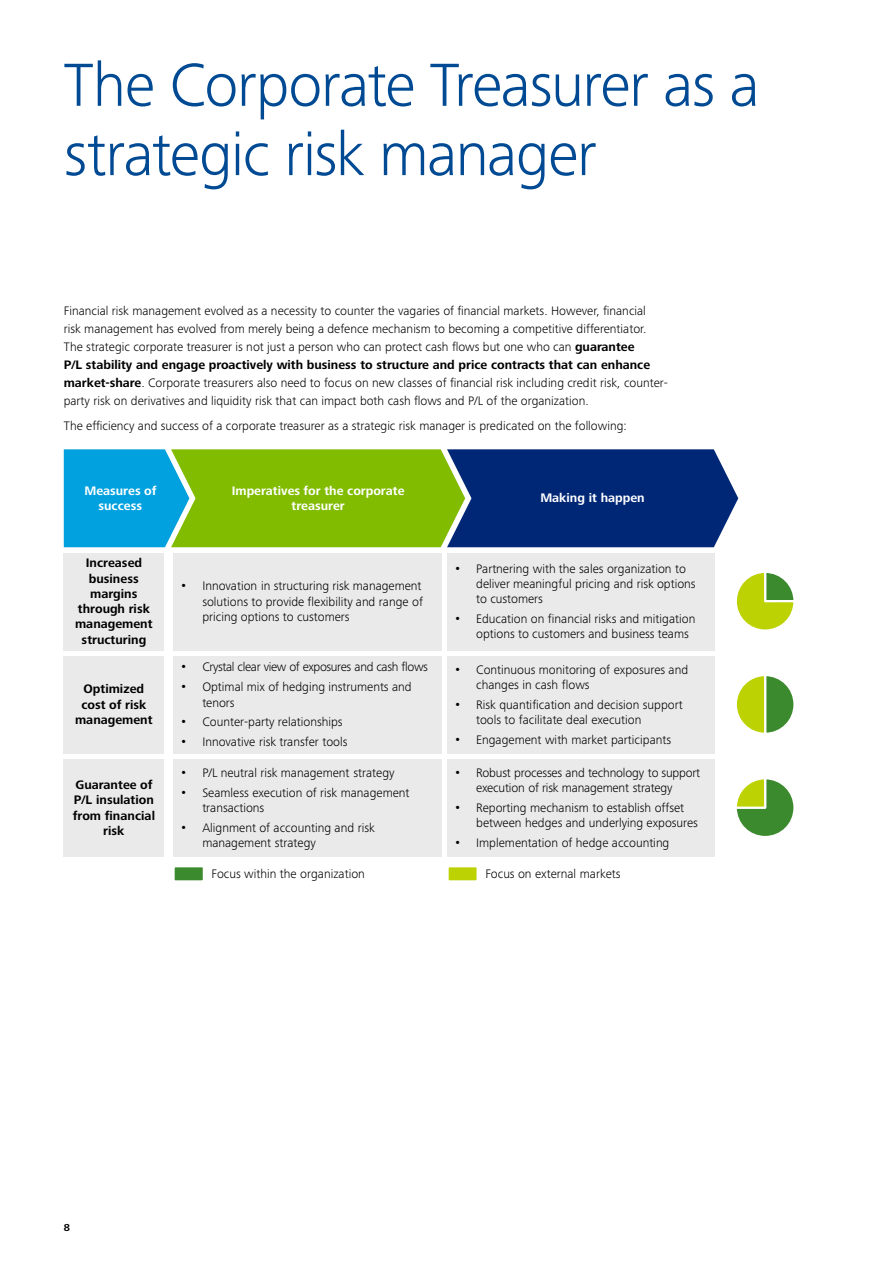
<style>
.page{position:relative;width:893px;height:1263px;background:#fff}
.page>*{position:absolute;margin:0;border:0;box-sizing:border-box;transform-origin:0 0}
.t1{font:300 63px/69.3px "Frutiger Next Pro";letter-spacing:-.025em;color:#004a94}
.t2{font:300 12.75px/15.3px "Frutiger Next Pro";color:#000}
.t3{font:700 12.75px/15.3px "Frutiger Next Pro";color:#000;text-align:center}
.t4{font:700 12.75px/15.3px "Frutiger Next Pro";color:#fff;text-align:center}
.t5{font:300 12.75px "Frutiger Next Pro";letter-spacing:-.03em;color:#000}
.t6{font:700 10.5px "Frutiger Next Pro";color:#000}
.s1{font-weight:700}
.s2{font-family:"Arial";font-weight:400}
</style>
<div class="page">
<svg style="left:737px;top:779px;width:57px;height:57px"></svg>
<div style="left:173px;top:553px;width:268px;height:97px;background:#eaeaea"></div>
<div style="left:64px;top:553px;width:100px;height:97px;background:#eaeaea"></div>
<div style="left:64px;top:656px;width:100px;height:97px;background:#eaeaea"></div>
<div style="left:64px;top:759px;width:100px;height:98px;background:#eaeaea"></div>
<svg style="left:64px;top:449px;width:674px;height:98px;background:#3d7f5d"></svg>
<div style="left:173px;top:656px;width:268px;height:97px;background:#eaeaea"></div>
<div style="left:173px;top:759px;width:268px;height:98px;background:#eaeaea"></div>
<svg style="left:736px;top:573px;width:58px;height:57px"></svg>
<div style="left:172px;top:864px;width:34px;height:19px;background:#3c8a2e;border:3px solid #fff"></div>
<div style="left:446px;top:864px;width:34px;height:19px;background:#bdd203;border:3px solid #fff"></div>
<div style="left:447px;top:553px;width:268px;height:97px;background:#eaeaea"></div>
<svg style="left:736px;top:676px;width:58px;height:57px"></svg>
<div style="left:447px;top:656px;width:268px;height:97px;background:#eaeaea"></div>
<div style="left:447px;top:759px;width:268px;height:98px;background:#eaeaea"></div>
<h1 class="t1" style="left:64px;top:50px;width:697px">The Corporate Treasurer as a strategic risk manager</h1>
<p class="t2" style="left:64px;top:301px;width:605px;line-height:18px">Financial risk management evolved as a necessity to counter the vagaries of financial markets. However, financial<br>risk management has evolved from merely being a defence mechanism to becoming a competitive differentiator.<br>The strategic corporate treasurer is not just a person who can protect cash flows but one who can <span class="s1">guarantee<br>P/L stability and engage proactively with business to structure and price contracts that can enhance market-share</span>. Corporate treasurers also need to focus on new classes of financial risk including credit risk, counter&shy;party risk on derivatives and liquidity risk that can impact both cash flows and P/L of the organization.</p>
<p class="t2" style="left:64px;top:418px;width:565px">The efficiency and success of a corporate treasurer as a strategic risk manager is predicated on the following:</p>
<p class="t4" style="left:84px;top:483px;width:73px">Measures of success</p>
<p class="t3" style="left:75px;top:555px;width:79px">Increased business margins through risk management structuring</p>
<p class="t3" style="left:75px;top:681px;width:79px">Optimized cost of risk management</p>
<p class="t3" style="left:73px;top:777px;width:84px">Guarantee of<br>P/L insulation from financial risk</p>
<p class="t4" style="left:232px;top:483px;width:174px">Imperatives for the corporate treasurer</p>
<p class="t4" style="left:540px;top:490px;width:106px">Making it happen</p>
<p class="t2" style="left:476px;top:561px;width:221px;text-indent:-21px"><span class="s2">•</span> Partnering with the sales organization to deliver meaningful pricing and risk options to customers</p>
<p class="t2" style="left:476px;top:611px;width:221px;text-indent:-21px"><span class="s2">•</span> Education on financial risks and mitigation options to customers and business teams</p>
<p class="t2" style="left:476px;top:662px;width:213px;text-indent:-21px"><span class="s2">•</span> Continuous monitoring of exposures and changes in cash flows</p>
<p class="t2" style="left:476px;top:697px;width:208px;text-indent:-21px"><span class="s2">•</span> Risk quantification and decision support tools to facilitate deal execution</p>
<p class="t2" style="left:455px;top:732px;width:217px"><span class="s2">•</span> Engagement with market participants</p>
<p class="t2" style="left:455px;top:765px;width:246px;text-align:center"><span class="s2">•</span> Robust processes and technology to support execution of risk management strategy</p>
<p class="t2" style="left:476px;top:800px;width:223px;text-indent:-21px"><span class="s2">•</span> Reporting mechanism to establish offset between hedges and underlying exposures</p>
<p class="t2" style="left:455px;top:835px;width:215px"><span class="s2">•</span> Implementation of hedge accounting</p>
<p class="t2" style="left:202px;top:578px;width:222px;text-align:justify;text-indent:-21px"><span class="s2">•</span> Innovation in structuring risk management solutions to provide flexibility and range of pricing options to customers</p>
<p class="t5" style="left:182px;top:660px;width:248px"><span class="s2">•</span> Crystal clear view of exposures and cash flows</p>
<p class="t2" style="left:202px;top:679px;width:211px;text-indent:-21px"><span class="s2">•</span> Optimal mix of hedging instruments and tenors</p>
<p class="t2" style="left:182px;top:714px;width:163px"><span class="s2">•</span> Counter-party relationships</p>
<p class="t2" style="left:182px;top:734px;width:167px"><span class="s2">•</span> Innovative risk transfer tools</p>
<p class="t2" style="left:182px;top:765px;width:215px"><span class="s2">•</span> P/L neutral risk management strategy</p>
<p class="t2" style="left:202px;top:785px;width:209px;text-indent:-21px"><span class="s2">•</span> Seamless execution of risk management transactions</p>
<p class="t2" style="left:202px;top:820px;width:174px;text-indent:-21px"><span class="s2">•</span> Alignment of accounting and risk management strategy</p>
<p class="t2" style="left:211px;top:866px;width:155px">Focus within the organization</p>
<p class="t2" style="left:485px;top:866px;width:137px">Focus on external markets</p>
<p class="t6" style="left:64px;top:1221px;width:8px">8</p>
</div>
